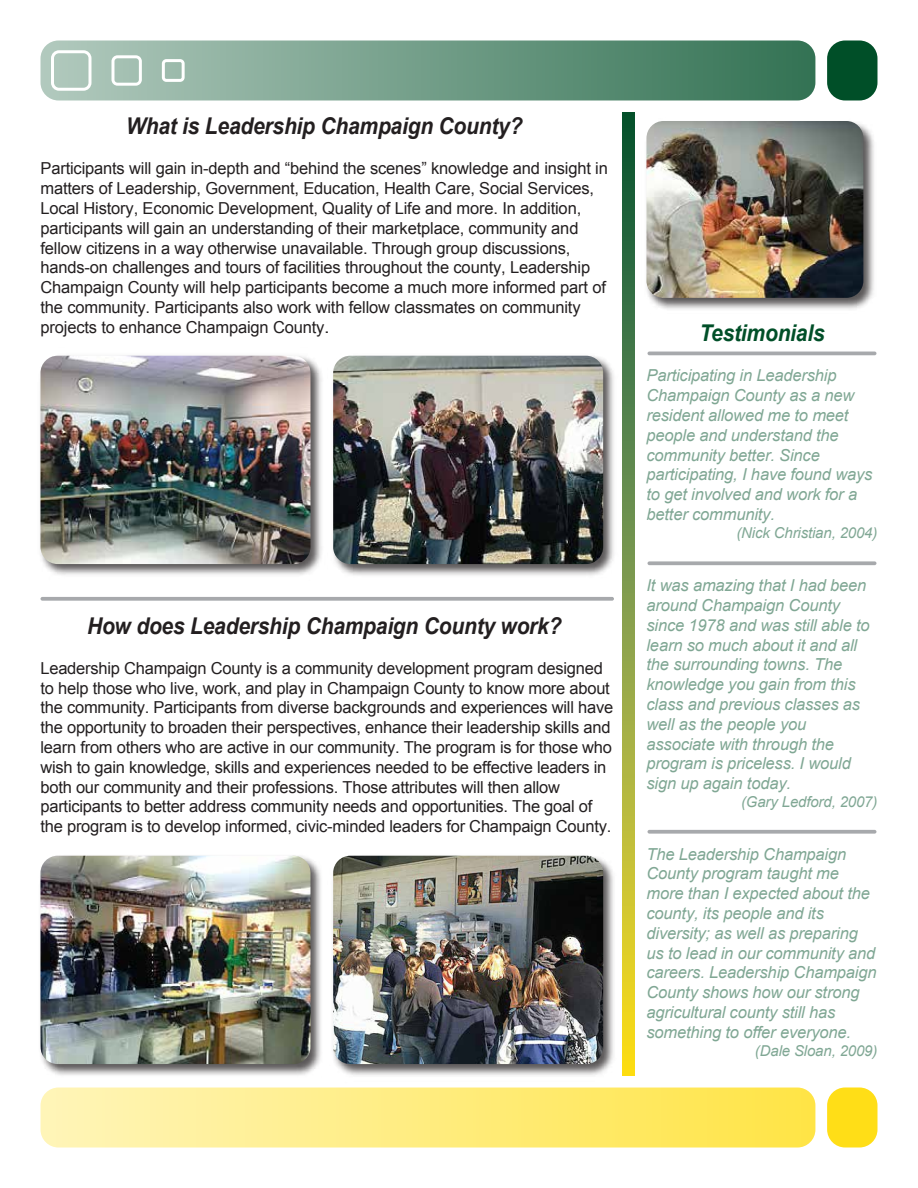
<style>
.page{position:relative;width:918px;height:1188px;background:#fff}
.page>*{position:absolute;margin:0;border:0;box-sizing:border-box;transform-origin:0 0}
.t1{font:italic 700 23.1px "Arial";letter-spacing:-.01em;color:#231f20;scale:.91 1}
.t2{font:italic 700 23.1px "Arial";letter-spacing:-.01em;color:#004f28;scale:.91 1}
.t3{font:16.5px/19.8px "Arial";letter-spacing:-.015em;color:#231f20}
.t4{font:italic 16.5px/19.8px "Arial";letter-spacing:-.01em;color:#80a794}
.t5{font:italic 15px "Arial";letter-spacing:-.01em;color:#80a794}
</style>
<div class="page">
<div style="left:827px;top:1087px;width:51px;height:60px;background:#ffde17;border-radius:18px"></div>
<svg style="left:40px;top:1088px;width:775px;height:60px;background:#ffec81"></svg>
<svg style="left:40px;top:40px;width:775px;height:60px;background:#7ba390"></svg>
<div style="left:827px;top:40px;width:51px;height:60px;background:#004f28;border-radius:18px"></div>
<svg style="left:51px;top:50px;width:40px;height:41px"></svg>
<svg style="left:111px;top:55px;width:31px;height:31px"></svg>
<svg style="left:162px;top:59px;width:23px;height:23px"></svg>
<svg style="left:623px;top:112px;width:11px;height:721px;background:#668b41"></svg>
<svg style="left:648px;top:561px;width:228px;height:4px"></svg>
<svg style="left:648px;top:830px;width:228px;height:4px"></svg>
<svg style="left:41px;top:597px;width:573px;height:4px;background:#aeb0b2"></svg>
<img style="left:44px;top:355px;width:278px;height:220px">
<img style="left:40px;top:356px;width:270px;height:208px">
<img style="left:337px;top:328px;width:328px;height:257px">
<img style="left:333px;top:356px;width:270px;height:208px">
<img style="left:40px;top:855px;width:287px;height:238px">
<img style="left:40px;top:856px;width:270px;height:208px">
<img style="left:327px;top:833px;width:355px;height:269px">
<img style="left:333px;top:856px;width:270px;height:208px">
<img style="left:633px;top:55px;width:245px;height:347px">
<img style="left:646px;top:121px;width:217px;height:177px">
<h1 class="t1" style="left:126px;top:111px;width:437px">What is Leadership Champaign County?</h1>
<p class="t3" style="left:40px;top:159px;width:569px">Participants will gain in-depth and “behind the scenes” knowledge and insight in matters of Leadership, Government, Education, Health Care, Social Services, Local History, Economic Development, Quality of Life and more. In addition, participants will gain an understanding of their marketplace, community and fellow citizens in a way otherwise unavailable. Through group discussions, hands-on challenges and tours of facilities throughout the county, Leadership Champaign County will help participants become a much more informed part of the community. Participants also work with fellow classmates on community projects to enhance Champaign County.</p>
<h1 class="t1" style="left:87px;top:610px;width:523px">How does Leadership Champaign County work?</h1>
<p class="t3" style="left:40px;top:658px;width:574px">Leadership Champaign County is a community development program designed to help those who live, work, and play in Champaign County to know more about the community. Participants from diverse backgrounds and experiences will have the opportunity to broaden their perspectives, enhance their leadership skills and learn from others who are active in our community. The program is for those who wish to gain knowledge, skills and experiences needed to be effective leaders in both our community and their professions. Those attributes will then allow participants to better address community needs and opportunities. The goal of the program is to develop informed, civic-minded leaders for Champaign County.</p>
<h1 class="t2" style="left:699px;top:318px;width:139px">Testimonials</h1>
<p class="t4" style="left:646px;top:366px;width:228px">Participating in Leadership<br>Champaign County as a new resident allowed me to meet people and understand the community better. Since participating, I have found ways to get involved and work for a better community.</p>
<p class="t5" style="left:736px;top:523px;width:143px">(Nick Christian, 2004)</p>
<p class="t4" style="left:646px;top:576px;width:225px">It was amazing that I had been around Champaign County since 1978 and was still able to learn so much about it and all the surrounding towns. The knowledge you gain from this class and previous classes as well as the people you associate with through the program is priceless. I would sign up again today.</p>
<p class="t5" style="left:741px;top:792px;width:138px">(Gary Ledford, 2007)</p>
<p class="t4" style="left:646px;top:844px;width:232px">The Leadership Champaign<br>County program taught me more than I expected about the county, its people and its diversity; as well as preparing us to lead in our community and careers. Leadership Champaign<br>County shows how our strong agricultural county still has something to offer everyone.</p>
<p class="t5" style="left:755px;top:1041px;width:124px">(Dale Sloan, 2009)</p>
</div>
